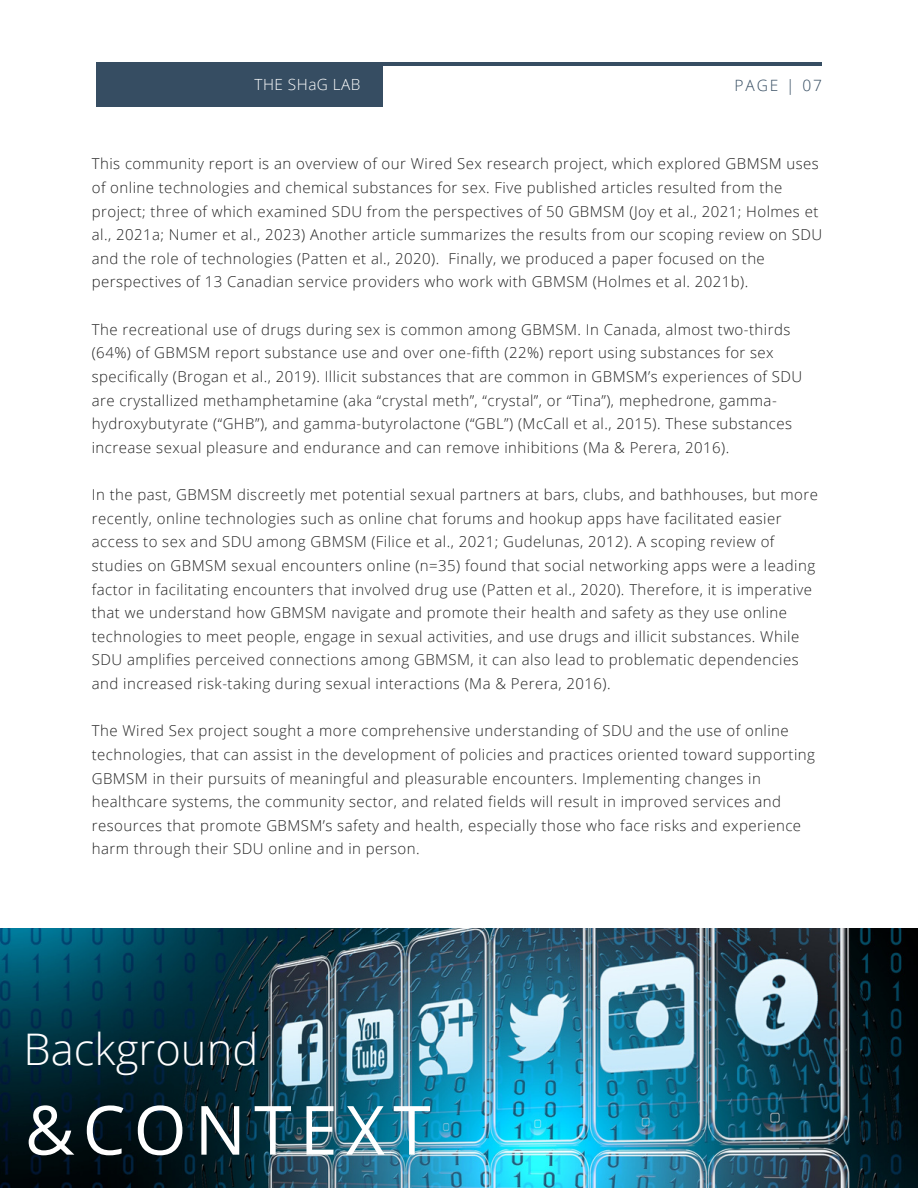
<style>
.page{position:relative;width:918px;height:1188px;background:#fff}
.page>*{position:absolute;margin:0;border:0;box-sizing:border-box;transform-origin:0 0}
.t1{font:67.95px "Open Sans";letter-spacing:.12em;color:#fff}
.t2{font:300 43.65px "Open Sans";color:#fff}
.t3{font:300 15.6px "Open Sans";letter-spacing:.12em;color:#364d62}
.t4{font:300 15.3px "Open Sans";letter-spacing:.03em;color:#fefefe}
.t5{font:300 15px/23.7px "Open Sans";letter-spacing:.03em;color:#222}
</style>
<div class="page">
<hr style="left:96px;top:62px;width:726px;height:4px;background:#364d62">
<div style="left:96px;top:62px;width:287px;height:44px;background:#364d62"></div>
<img style="left:0;top:928px;width:918px;height:260px">
<p class="t4" style="left:255px;top:74px;width:108px">THE SHaG LAB</p>
<p class="t3" style="left:735px;top:74px;width:89px">PAGE | 07</p>
<p class="t5" style="left:92px;top:152px;width:732px">This community report is an overview of our Wired Sex research project, which explored GBMSM uses of online technologies and chemical substances for sex. Five published articles resulted from the project; three of which examined SDU from the perspectives of 50 GBMSM (Joy et al., 2021; Holmes et al., 2021a; Numer et al., 2023) Another article summarizes the results from our scoping review on SDU and the role of technologies (Patten et al., 2020). Finally, we produced a paper focused on the perspectives of 13 Canadian service providers who work with GBMSM (Holmes et al. 2021b).</p>
<p class="t5" style="left:92px;top:317px;width:712px">The recreational use of drugs during sex is common among GBMSM. In Canada, almost two-thirds (64%) of GBMSM report substance use and over one-fifth (22%) report using substances for sex specifically (Brogan et al., 2019). Illicit substances that are common in GBMSM’s experiences of SDU are crystallized methamphetamine (aka “crystal meth”, “crystal”, or “Tina”), mephedrone, gamma&shy;hydroxybutyrate (“GHB”), and gamma-butyrolactone (“GBL”) (McCall et al., 2015). These substances increase sexual pleasure and endurance and can remove inhibitions (Ma &amp; Perera, 2016).</p>
<p class="t5" style="left:92px;top:482px;width:728px">In the past, GBMSM discreetly met potential sexual partners at bars, clubs, and bathhouses, but more recently, online technologies such as online chat forums and hookup apps have facilitated easier access to sex and SDU among GBMSM (Filice et al., 2021; Gudelunas, 2012). A scoping review of studies on GBMSM sexual encounters online (n=35) found that social networking apps were a leading factor in facilitating encounters that involved drug use (Patten et al., 2020). Therefore, it is imperative that we understand how GBMSM navigate and promote their health and safety as they use online technologies to meet people, engage in sexual activities, and use drugs and illicit substances. While SDU amplifies perceived connections among GBMSM, it can also lead to problematic dependencies and increased risk-taking during sexual interactions (Ma &amp; Perera, 2016).</p>
<p class="t5" style="left:92px;top:719px;width:725px">The Wired Sex project sought a more comprehensive understanding of SDU and the use of online technologies, that can assist in the development of policies and practices oriented toward supporting GBMSM in their pursuits of meaningful and pleasurable encounters. Implementing changes in healthcare systems, the community sector, and related fields will result in improved services and resources that promote GBMSM’s safety and health, especially those who face risks and experience harm through their SDU online and in person.</p>
<h2 class="t2" style="left:24px;top:1019px;width:236px">Background</h2>
<h1 class="t1" style="left:25px;top:1082px;width:407px">&amp;CONTEXT</h1>
<h1 class="t1" style="left:41px;top:1051px;width:304px">THEMES</h1>
</div>
